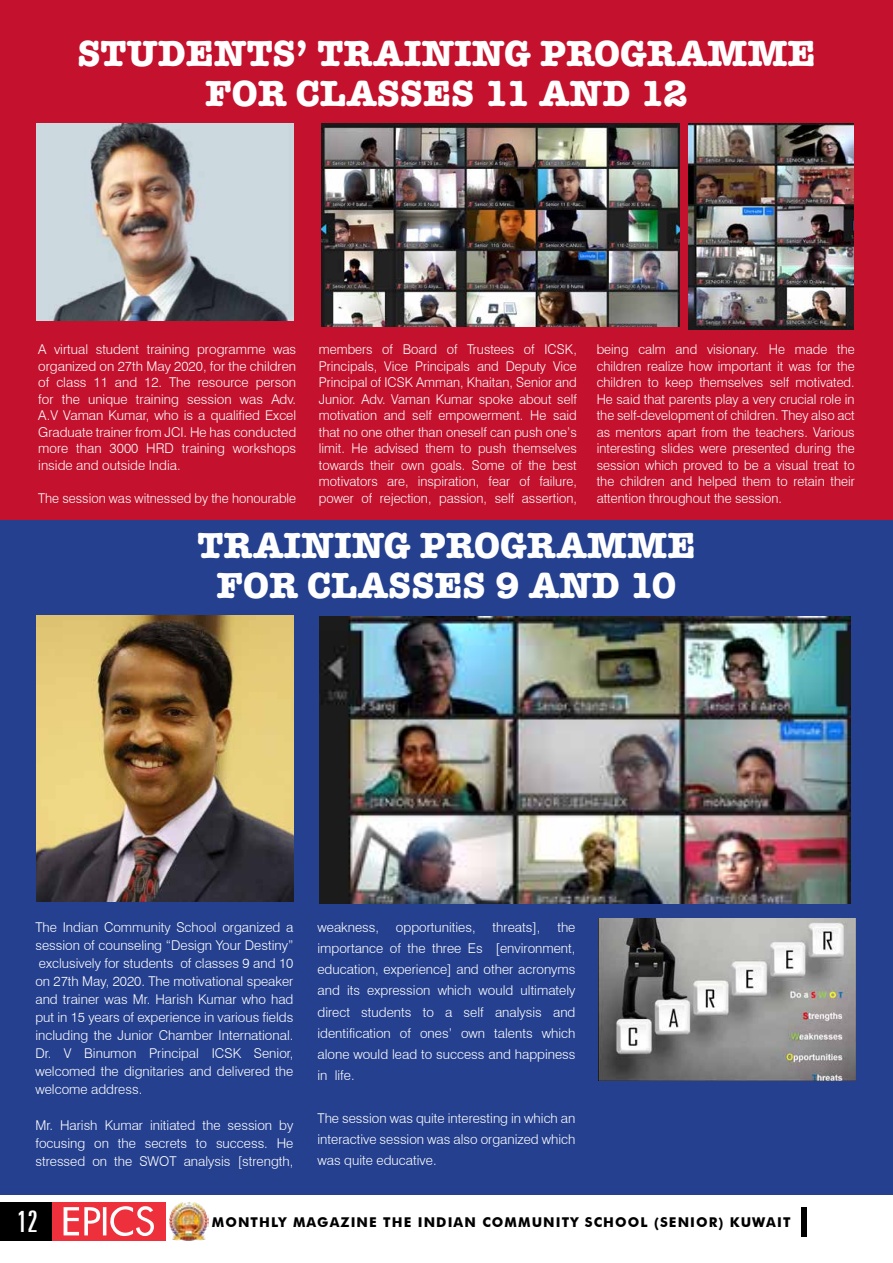
<style>
.page{position:relative;width:893px;height:1263px;background:#fff}
.page>*{position:absolute;margin:0;border:0;box-sizing:border-box;transform-origin:0 0}
.t1{font:700 37.5px/40.5px "American Typewriter";color:#fff;text-align:center}
.t2{font:extra-condensed 30px "Zurich BT";color:#fff}
.t3{font:300 13.5px/16.5px "Swiss 721 BT";color:#fff;text-align:justify}
.t4{font:700 13.5px "Futura BT";letter-spacing:.08em;color:#000}
</style>
<div class="page">
<div style="left:0;top:518px;width:893px;height:676px;background:#25408f"></div>
<div style="left:0;top:0;width:893px;height:519px;background:#c4122e"></div>
<img style="left:322px;top:123px;width:357px;height:203px">
<img style="left:598px;top:918px;width:258px;height:162px">
<img style="left:36px;top:123px;width:258px;height:197px">
<img style="left:36px;top:615px;width:258px;height:287px">
<img style="left:688px;top:123px;width:165px;height:207px">
<img style="left:320px;top:616px;width:530px;height:288px">
<div style="left:0;top:1202px;width:53px;height:39px;background:#000"></div>
<div style="left:53px;top:1202px;width:113px;height:39px;background:#ee303c"></div>
<svg style="left:64px;top:1206px;width:90px;height:30px"></svg>
<div style="left:801px;top:1207px;width:6px;height:29px;background:#000"></div>
<img style="left:169px;top:1202px;width:40px;height:39px">
<h1 class="t1" style="left:77px;top:31px;width:740px">STUDENTS’ TRAINING PROGRAMME<br>FOR CLASSES 11 AND 12</h1>
<p class="t3" style="left:38px;top:341px;width:259px">A virtual student training programme was organized on 27th May 2020, for the children of class 11 and 12. The resource person for the unique training session was Adv.<br>A.V Vaman Kumar, who is a qualified Excel Graduate trainer from JCI. He has conducted more than 3000 HRD training workshops inside and outside India.</p>
<p class="t3" style="left:38px;top:490px;width:259px">The session was witnessed by the honourable</p>
<p class="t3" style="left:319px;top:341px;width:259px">members of Board of Trustees of ICSK, Principals, Vice Principals and Deputy Vice Principal of ICSK Amman, Khaitan, Senior and Junior. Adv. Vaman Kumar spoke about self motivation and self empowerment. He said that no one other than oneself can push one’s limit. He advised them to push themselves towards their own goals. Some of the best motivators are, inspiration, fear of failure, power of rejection, passion, self assertion,</p>
<p class="t3" style="left:597px;top:341px;width:259px">being calm and visionary. He made the children realize how important it was for the children to keep themselves self motivated.<br>He said that parents play a very crucial role in the self-development of children. They also act as mentors apart from the teachers. Various interesting slides were presented during the session which proved to be a visual treat to the children and helped them to retain their attention throughout the session.</p>
<h1 class="t1" style="left:197px;top:523px;width:500px">TRAINING PROGRAMME<br>FOR CLASSES 9 AND 10</h1>
<p class="t3" style="left:35px;top:918px;width:259px;line-height:18px">The Indian Community School organized a session of counseling “Design Your Destiny” exclusively for students of classes 9 and 10 on 27th May, 2020. The motivational speaker and trainer was Mr. Harish Kumar who had put in 15 years of experience in various fields including the Junior Chamber International.<br>Dr. V Binumon Principal ICSK Senior, welcomed the dignitaries and delivered the welcome address.</p>
<p class="t3" style="left:35px;top:1116px;width:259px;line-height:18px">Mr. Harish Kumar initiated the session by focusing on the secrets to success. He stressed on the SWOT analysis [strength,</p>
<p class="t3" style="left:317px;top:919px;width:63px">weakness,</p>
<p class="t3" style="left:396px;top:919px;width:81px">opportunities,</p>
<p class="t3" style="left:493px;top:919px;width:49px">threats],</p>
<p class="t3" style="left:317px;top:916px;width:259px;line-height:21.1px;text-indent:240px">the importance of the three Es [environment, education, experience] and other acronyms and its expression which would ultimately direct students to a self analysis and identification of ones’ own talents which alone would lead to success and happiness in life.</p>
<p class="t3" style="left:317px;top:1107px;width:259px;line-height:21.1px">The session was quite interesting in which an interactive session was also organized which was quite educative.</p>
<h2 class="t2" style="left:17px;top:1204px;width:23px">12</h2>
<p class="t4" style="left:212px;top:1214px;width:580px">MONTHLY MAGAZINE THE INDIAN COMMUNITY SCHOOL (SENIOR) KUWAIT</p>
</div>
